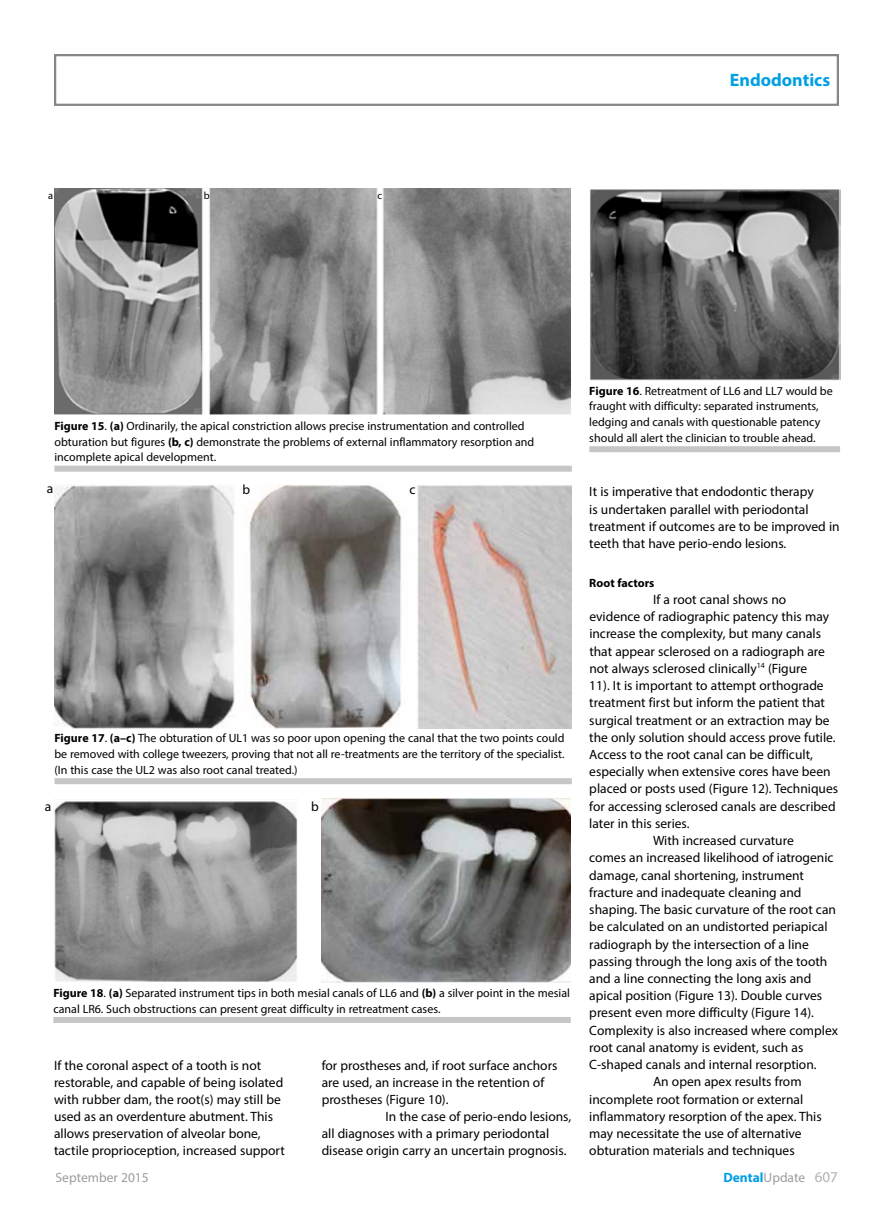
<style>
.page{position:relative;width:893px;height:1212px;background:#fff}
.page>*{position:absolute;margin:0;border:0;box-sizing:border-box;transform-origin:0 0}
.t1{font:700 18px "Myriad Pro";color:#009fe3}
.t2{font:13.5px/17px "Myriad Pro";color:#000}
.t3{font:700 13.5px "Myriad Pro";color:#009fe3}
.t4{font:13.5px "Myriad Pro";color:#9d9d9c}
.t5{font:12px/15.8px "Myriad Pro";color:#000}
.t6{font:700 12px "Myriad Pro";color:#000}
.t7{font:10.5px "Myriad Pro";color:#000}
.s1{font-weight:700}
.s2{font-weight:400;color:#9d9d9c}
.s3{font-weight:400;font-size:15px;color:#b3b2b2}
</style>
<div class="page">
<div style="left:54px;top:54px;width:785px;height:52px;border:2px solid #878787"></div>
<img style="left:55px;top:189px;width:516px;height:225px">
<div style="left:54px;top:466px;width:518px;height:6px;background:#c6c6c6"></div>
<div style="left:589px;top:446px;width:251px;height:6px;background:#c6c6c6"></div>
<div style="left:54px;top:778px;width:518px;height:6px;background:#c6c6c6"></div>
<div style="left:53px;top:1017px;width:518px;height:6px;background:#c6c6c6"></div>
<img style="left:590px;top:189px;width:250px;height:192px">
<img style="left:54px;top:484px;width:518px;height:244px">
<img style="left:54px;top:801px;width:244px;height:181px">
<img style="left:321px;top:797px;width:250px;height:185px">
<p class="t7" style="left:48px;top:189px;width:7px">a</p>
<p class="t7" style="left:204px;top:189px;width:7px">b</p>
<p class="t7" style="left:378px;top:189px;width:6px">c</p>
<h1 class="t1" style="left:730px;top:68px;width:102px">Endodontics</h1>
<p class="t5" style="left:54px;top:418px;width:481px"><span class="s1">Figure 15</span>. <span class="s1">(a)</span> Ordinarily, the apical constriction allows precise instrumentation and controlled obturation but figures <span class="s1">(b, c)</span> demonstrate the problems of external inflammatory resorption and incomplete apical development.</p>
<p class="t2" style="left:47px;top:480px;width:8px">a</p>
<p class="t2" style="left:242px;top:481px;width:9px">b</p>
<p class="t2" style="left:409px;top:481px;width:8px">c</p>
<p class="t5" style="left:54px;top:730px;width:512px;text-align:justify"><span class="s1">Figure 17</span>. <span class="s1">(a–c)</span> The obturation of UL1 was so poor upon opening the canal that the two points could be removed with college tweezers, proving that not all re-treatments are the territory of the specialist. (In this case the UL2 was also root canal treated.)</p>
<p class="t2" style="left:45px;top:798px;width:8px">a</p>
<p class="t2" style="left:311px;top:798px;width:9px">b</p>
<p class="t5" style="left:53px;top:985px;width:518px"><span class="s1">Figure 18</span>. <span class="s1">(a)</span> Separated instrument tips in both mesial canals of LL6 and <span class="s1">(b)</span> a silver point in the mesial canal LR6. Such obstructions can present great difficulty in retreatment cases.</p>
<p class="t2" style="left:54px;top:1057px;width:232px">If the coronal aspect of a tooth is not restorable, and capable of being isolated with rubber dam, the root(s) may still be used as an overdenture abutment. This allows preservation of alveolar bone, tactile proprioception, increased support</p>
<p class="t2" style="left:322px;top:1057px;width:237px">for prostheses and, if root surface anchors</p>
<p class="t2" style="left:322px;top:1074px;width:224px">are used, an increase in the retention of</p>
<p class="t2" style="left:322px;top:1091px;width:128px">prostheses (Figure 10).</p>
<p class="t2" style="left:385px;top:1108px;width:187px">In the case of perio-endo lesions,</p>
<p class="t2" style="left:322px;top:1125px;width:229px">all diagnoses with a primary periodontal</p>
<p class="t2" style="left:322px;top:1142px;width:246px">disease origin carry an uncertain prognosis.</p>
<p class="t5" style="left:589px;top:383px;width:245px"><span class="s1">Figure 16</span>. Retreatment of LL6 and LL7 would be fraught with difficulty: separated instruments, ledging and canals with questionable patency should all alert the clinician to trouble ahead.</p>
<p class="t2" style="left:589px;top:483px;width:252px">It is imperative that endodontic therapy<br>is undertaken parallel with periodontal treatment if outcomes are to be improved in teeth that have perio-endo lesions.</p>
<p class="t6" style="left:589px;top:575px;width:67px">Root factors</p>
<p class="t2" style="left:653px;top:591px;width:135px">If a root canal shows no</p>
<p class="t2" style="left:589px;top:608px;width:241px">evidence of radiographic patency this may</p>
<p class="t2" style="left:589px;top:625px;width:233px">increase the complexity, but many canals</p>
<p class="t2" style="left:589px;top:642px;width:237px">that appear sclerosed on a radiograph are</p>
<p class="t2" style="left:589px;top:660px;width:219px">not always sclerosed clinically<sup>14</sup> (Figure</p>
<p class="t2" style="left:589px;top:677px;width:236px">11). It is important to attempt orthograde</p>
<p class="t2" style="left:589px;top:694px;width:237px">treatment first but inform the patient that</p>
<p class="t2" style="left:589px;top:711px;width:242px">surgical treatment or an extraction may be</p>
<p class="t2" style="left:589px;top:728px;width:248px">the only solution should access prove futile.</p>
<p class="t2" style="left:589px;top:746px;width:225px">Access to the root canal can be difficult,</p>
<p class="t2" style="left:589px;top:763px;width:243px">especially when extensive cores have been</p>
<p class="t2" style="left:589px;top:780px;width:250px">placed or posts used (Figure 12). Techniques</p>
<p class="t2" style="left:589px;top:797px;width:248px">for accessing sclerosed canals are described</p>
<p class="t2" style="left:589px;top:815px;width:102px">later in this series.</p>
<p class="t2" style="left:653px;top:832px;width:142px">With increased curvature</p>
<p class="t2" style="left:589px;top:849px;width:246px">comes an increased likelihood of iatrogenic</p>
<p class="t2" style="left:589px;top:866px;width:216px">damage, canal shortening, instrument</p>
<p class="t2" style="left:589px;top:883px;width:214px">fracture and inadequate cleaning and</p>
<p class="t2" style="left:589px;top:901px;width:248px">shaping. The basic curvature of the root can</p>
<p class="t2" style="left:589px;top:918px;width:240px">be calculated on an undistorted periapical</p>
<p class="t2" style="left:589px;top:935px;width:221px">radiograph by the intersection of a line</p>
<p class="t2" style="left:589px;top:952px;width:240px">passing through the long axis of the tooth</p>
<p class="t2" style="left:589px;top:970px;width:223px">and a line connecting the long axis and</p>
<p class="t2" style="left:589px;top:987px;width:234px">apical position (Figure 13). Double curves</p>
<p class="t2" style="left:589px;top:1004px;width:226px">present even more difficulty (Figure 14).</p>
<p class="t2" style="left:589px;top:1021px;width:250px">Complexity is also increased where complex</p>
<p class="t2" style="left:589px;top:1039px;width:216px">root canal anatomy is evident, such as</p>
<p class="t2" style="left:589px;top:1056px;width:229px">C-shaped canals and internal resorption.</p>
<p class="t2" style="left:653px;top:1073px;width:150px">An open apex results from</p>
<p class="t2" style="left:589px;top:1090px;width:215px">incomplete root formation or external</p>
<p class="t2" style="left:589px;top:1107px;width:234px">inflammatory resorption of the apex. This</p>
<p class="t2" style="left:589px;top:1125px;width:214px">may necessitate the use of alternative</p>
<p class="t2" style="left:589px;top:1142px;width:207px">obturation materials and techniques</p>
<p class="t4" style="left:56px;top:1168px;width:95px">September 2015</p>
<p class="t3" style="left:723px;top:1168px;width:116px">Dental<span class="s2">Update</span> <span class="s3">607</span></p>
</div>
